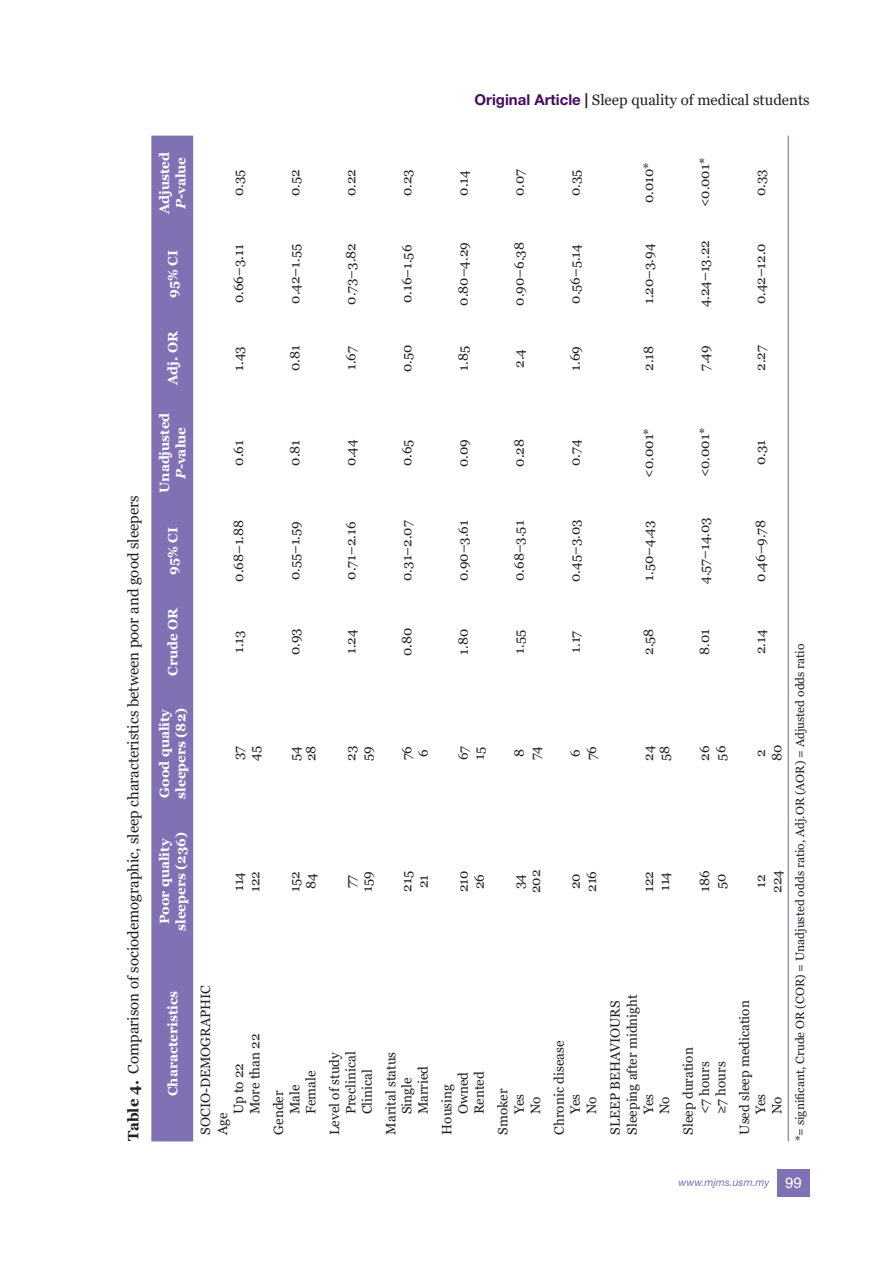
<style>
.page{position:relative;width:893px;height:1263px;background:#fff}
.page>*{position:absolute;margin:0;border:0;box-sizing:border-box;transform-origin:0 0}
.t1{font:15px "Georgia";color:#231f20}
.t2{font:13.5px/16.2px "Georgia";color:#231f20}
.t3{font:700 13.5px/16.2px "Georgia";color:#fff;text-align:center}
.t4{font:12px "Georgia";color:#231f20}
.t5{font:italic 10.5px "Helvetica Neue LT Std";color:#7f71b3}
.s1{font-family:"Helvetica Neue LT Std";font-weight:700;color:#440c62}
.s2{font-family:"Helvetica Neue LT Std";font-weight:700}
.s3{font-weight:700}
.s4{font-style:italic}
.s5{font-family:"Helvetica LT Std";font-style:normal;font-size:15px;color:#fff}
</style>
<div class="page">
<div style="left:777px;top:1169px;width:33px;height:27px;background:#7f71b3"></div>
<div style="left:151px;top:136px;width:42px;height:1005px;background:#7f71b3"></div>
<hr style="left:788px;top:946px;width:1px;height:195px;background:#7f71b3">
<hr style="left:788px;top:817px;width:1px;height:129px;background:#7f71b3">
<hr style="left:788px;top:689px;width:1px;height:128px;background:#7f71b3">
<hr style="left:788px;top:595px;width:1px;height:94px;background:#7f71b3">
<hr style="left:788px;top:507px;width:1px;height:88px;background:#7f71b3">
<hr style="left:788px;top:399px;width:1px;height:108px;background:#7f71b3">
<hr style="left:788px;top:318px;width:1px;height:81px;background:#7f71b3">
<hr style="left:788px;top:230px;width:1px;height:88px;background:#7f71b3">
<hr style="left:788px;top:136px;width:1px;height:94px;background:#7f71b3">
<p class="t1" style="left:474px;top:91px;width:337px"><span class="s1">Original Article</span> <span class="s2">|</span> Sleep quality of medical students</p>
<p class="t1" style="left:124px;top:1141px;width:647px;rotate:-90deg"><span class="s3">Table 4.</span> Comparison of sociodemographic, sleep characteristics between poor and good sleepers</p>
<p class="t3" style="left:157px;top:214px;width:63px;rotate:-90deg">Adjusted<br><span class="s4">P</span>-value</p>
<p class="t3" style="left:165px;top:298px;width:49px;rotate:-90deg">95% CI</p>
<p class="t3" style="left:165px;top:385px;width:55px;rotate:-90deg">Adj. OR</p>
<p class="t3" style="left:157px;top:493px;width:82px;rotate:-90deg">Unadjusted<br><span class="s4">P-</span>value</p>
<p class="t3" style="left:165px;top:575px;width:49px;rotate:-90deg">95% CI</p>
<p class="t3" style="left:165px;top:676px;width:70px;rotate:-90deg">Crude OR</p>
<p class="t3" style="left:157px;top:799px;width:92px;text-align:left;rotate:-90deg">Good quality sleepers (82)</p>
<p class="t3" style="left:157px;top:931px;width:100px;rotate:-90deg">Poor quality sleepers (236)</p>
<p class="t2" style="left:231px;top:196px;width:28px;rotate:-90deg">0.35</p>
<p class="t2" style="left:287px;top:196px;width:28px;rotate:-90deg">0.52</p>
<p class="t2" style="left:343px;top:196px;width:29px;rotate:-90deg">0.22</p>
<p class="t2" style="left:399px;top:196px;width:28px;rotate:-90deg">0.23</p>
<p class="t2" style="left:231px;top:303px;width:60px;rotate:-90deg">0.66–3.11</p>
<p class="t2" style="left:287px;top:304px;width:61px;rotate:-90deg">0.42–1.55</p>
<p class="t2" style="left:343px;top:305px;width:63px;rotate:-90deg">0.73–3.82</p>
<p class="t2" style="left:399px;top:303px;width:60px;rotate:-90deg">0.16–1.56</p>
<p class="t2" style="left:231px;top:371px;width:26px;rotate:-90deg">1.43</p>
<p class="t2" style="left:287px;top:371px;width:27px;rotate:-90deg">0.81</p>
<p class="t2" style="left:343px;top:370px;width:25px;rotate:-90deg">1.67</p>
<p class="t2" style="left:399px;top:372px;width:29px;rotate:-90deg">0.50</p>
<p class="t2" style="left:231px;top:466px;width:27px;rotate:-90deg">0.61</p>
<p class="t2" style="left:287px;top:466px;width:27px;rotate:-90deg">0.81</p>
<p class="t2" style="left:343px;top:466px;width:29px;rotate:-90deg">0.44</p>
<p class="t2" style="left:399px;top:466px;width:28px;rotate:-90deg">0.65</p>
<p class="t2" style="left:231px;top:582px;width:63px;rotate:-90deg">0.68–1.88</p>
<p class="t2" style="left:287px;top:580px;width:61px;rotate:-90deg">0.55–1.59</p>
<p class="t2" style="left:343px;top:580px;width:59px;rotate:-90deg">0.71–2.16</p>
<p class="t2" style="left:399px;top:581px;width:62px;rotate:-90deg">0.31–2.07</p>
<p class="t2" style="left:231px;top:653px;width:24px;rotate:-90deg">1.13</p>
<p class="t2" style="left:287px;top:655px;width:29px;rotate:-90deg">0.93</p>
<p class="t2" style="left:343px;top:654px;width:26px;rotate:-90deg">1.24</p>
<p class="t2" style="left:399px;top:656px;width:30px;rotate:-90deg">0.80</p>
<p class="t2" style="left:231px;top:761px;width:16px;rotate:-90deg">37<br>45</p>
<p class="t2" style="left:287px;top:761px;width:17px;rotate:-90deg">54<br>28</p>
<p class="t2" style="left:343px;top:761px;width:16px;rotate:-90deg">23<br>59</p>
<p class="t2" style="left:399px;top:760px;width:16px;rotate:-90deg">76<br>6</p>
<p class="t2" style="left:231px;top:892px;width:22px;rotate:-90deg">114<br>122</p>
<p class="t2" style="left:287px;top:892px;width:22px;rotate:-90deg">152<br>84</p>
<p class="t2" style="left:343px;top:892px;width:22px;rotate:-90deg">77<br>159</p>
<p class="t2" style="left:399px;top:892px;width:22px;rotate:-90deg">215<br>21</p>
<p class="t3" style="left:165px;top:1096px;width:107px;rotate:-90deg">Characteristics</p>
<p class="t2" style="left:198px;top:1135px;width:151px;rotate:-90deg">SOCIO-DEMOGRAPHIC</p>
<p class="t2" style="left:247px;top:1114px;width:82px;rotate:-90deg">More than 22</p>
<p class="t2" style="left:231px;top:1114px;width:53px;rotate:-90deg">Up to 22</p>
<p class="t2" style="left:215px;top:1135px;width:24px;rotate:-90deg">Age</p>
<p class="t2" style="left:271px;top:1114px;width:45px;text-indent:-20px;rotate:-90deg">Gender<br>Male<br>Female</p>
<p class="t2" style="left:327px;top:1114px;width:64px;text-align:justify;text-indent:-20px;rotate:-90deg">Level of study Preclinical Clinical</p>
<p class="t2" style="left:383px;top:1135px;width:84px;text-align:center;rotate:-90deg">Marital status<br>Single<br>Married</p>
<p class="t2" style="left:455px;top:195px;width:27px;rotate:-90deg">0.14</p>
<p class="t2" style="left:511px;top:196px;width:29px;rotate:-90deg">0.07</p>
<p class="t2" style="left:567px;top:196px;width:28px;rotate:-90deg">0.35</p>
<p class="t2" style="left:641px;top:203px;width:42px;rotate:-90deg">0.010*</p>
<p class="t2" style="left:697px;top:207px;width:51px;rotate:-90deg">&lt;0.001*</p>
<p class="t2" style="left:753px;top:196px;width:28px;rotate:-90deg">0.33</p>
<p class="t2" style="left:455px;top:306px;width:65px;rotate:-90deg">0.80–4.29</p>
<p class="t2" style="left:511px;top:306px;width:65px;rotate:-90deg">0.90–6.38</p>
<p class="t2" style="left:567px;top:304px;width:61px;rotate:-90deg">0.56–5.14</p>
<p class="t2" style="left:641px;top:304px;width:62px;rotate:-90deg">1.20–3.94</p>
<p class="t2" style="left:697px;top:307px;width:69px;rotate:-90deg">4.24–13.22</p>
<p class="t2" style="left:753px;top:304px;width:63px;rotate:-90deg">0.42–12.0</p>
<p class="t2" style="left:455px;top:371px;width:26px;rotate:-90deg">1.85</p>
<p class="t2" style="left:511px;top:368px;width:20px;rotate:-90deg">2.4</p>
<p class="t2" style="left:567px;top:371px;width:26px;rotate:-90deg">1.69</p>
<p class="t2" style="left:641px;top:371px;width:27px;rotate:-90deg">2.18</p>
<p class="t2" style="left:697px;top:371px;width:27px;rotate:-90deg">7.49</p>
<p class="t2" style="left:753px;top:371px;width:27px;rotate:-90deg">2.27</p>
<p class="t2" style="left:455px;top:467px;width:29px;rotate:-90deg">0.09</p>
<p class="t2" style="left:455px;top:581px;width:63px;rotate:-90deg">0.90–3.61</p>
<p class="t2" style="left:511px;top:467px;width:29px;rotate:-90deg">0.28</p>
<p class="t2" style="left:511px;top:581px;width:62px;rotate:-90deg">0.68–3.51</p>
<p class="t2" style="left:567px;top:466px;width:28px;rotate:-90deg">0.74</p>
<p class="t2" style="left:567px;top:582px;width:64px;rotate:-90deg">0.45–3.03</p>
<p class="t2" style="left:641px;top:477px;width:51px;rotate:-90deg">&lt;0.001*</p>
<p class="t2" style="left:641px;top:581px;width:61px;rotate:-90deg">1.50–4.43</p>
<p class="t2" style="left:697px;top:477px;width:51px;rotate:-90deg">&lt;0.001*</p>
<p class="t2" style="left:697px;top:584px;width:68px;rotate:-90deg">4.57–14.03</p>
<p class="t2" style="left:753px;top:465px;width:27px;rotate:-90deg">0.31</p>
<p class="t2" style="left:753px;top:582px;width:63px;rotate:-90deg">0.46–9.78</p>
<p class="t2" style="left:455px;top:655px;width:27px;rotate:-90deg">1.80</p>
<p class="t2" style="left:511px;top:654px;width:25px;rotate:-90deg">1.55</p>
<p class="t2" style="left:567px;top:653px;width:24px;rotate:-90deg">1.17</p>
<p class="t2" style="left:455px;top:760px;width:16px;rotate:-90deg">67<br>15</p>
<p class="t2" style="left:511px;top:760px;width:16px;rotate:-90deg">8<br>74</p>
<p class="t2" style="left:567px;top:760px;width:16px;rotate:-90deg">6<br>76</p>
<p class="t2" style="left:455px;top:892px;width:23px;rotate:-90deg">210<br>26</p>
<p class="t2" style="left:511px;top:893px;width:25px;text-align:center;rotate:-90deg">34<br>202</p>
<p class="t2" style="left:567px;top:892px;width:22px;rotate:-90deg">20<br>216</p>
<p class="t2" style="left:439px;top:1114px;width:44px;text-indent:-20px;rotate:-90deg">Housing<br>Owned<br>Rented</p>
<p class="t2" style="left:495px;top:1114px;width:27px;text-indent:-20px;rotate:-90deg">Smoker<br>Yes<br>No</p>
<p class="t2" style="left:551px;top:1114px;width:75px;text-indent:-20px;rotate:-90deg">Chronic disease<br>Yes<br>No</p>
<p class="t2" style="left:641px;top:655px;width:28px;rotate:-90deg">2.58</p>
<p class="t2" style="left:697px;top:655px;width:27px;rotate:-90deg">8.01</p>
<p class="t2" style="left:641px;top:761px;width:17px;rotate:-90deg">24<br>58</p>
<p class="t2" style="left:697px;top:761px;width:17px;rotate:-90deg">26<br>56</p>
<p class="t2" style="left:641px;top:892px;width:22px;rotate:-90deg">122<br>114</p>
<p class="t2" style="left:697px;top:892px;width:23px;rotate:-90deg">186<br>50</p>
<p class="t2" style="left:607px;top:1135px;width:136px;rotate:-90deg">SLEEP BEHAVIOURS</p>
<p class="t2" style="left:624px;top:1135px;width:142px;rotate:-90deg">Sleeping after midnight</p>
<p class="t2" style="left:641px;top:1114px;width:22px;rotate:-90deg">Yes</p>
<p class="t2" style="left:657px;top:1114px;width:19px;rotate:-90deg">No</p>
<p class="t2" style="left:680px;top:1135px;width:89px;text-align:center;rotate:-90deg">Sleep duration &lt;7 hours<br>≥7 hours</p>
<p class="t2" style="left:753px;top:654px;width:26px;rotate:-90deg">2.14</p>
<p class="t2" style="left:753px;top:761px;width:18px;text-align:center;rotate:-90deg">2<br>80</p>
<p class="t2" style="left:753px;top:893px;width:24px;text-align:center;rotate:-90deg">12<br>224</p>
<p class="t2" style="left:737px;top:1114px;width:115px;text-indent:-20px;rotate:-90deg">Used sleep medication<br>Yes<br>No</p>
<p class="t4" style="left:793px;top:1141px;width:499px;rotate:-90deg">*= significant, Crude OR (COR) = Unadjusted odds ratio, Adj.OR (AOR) = Adjusted odds ratio</p>
<p class="t5" style="left:679px;top:1176px;width:125px">www.mjms.usm.my <span class="s5">99</span></p>
</div>
